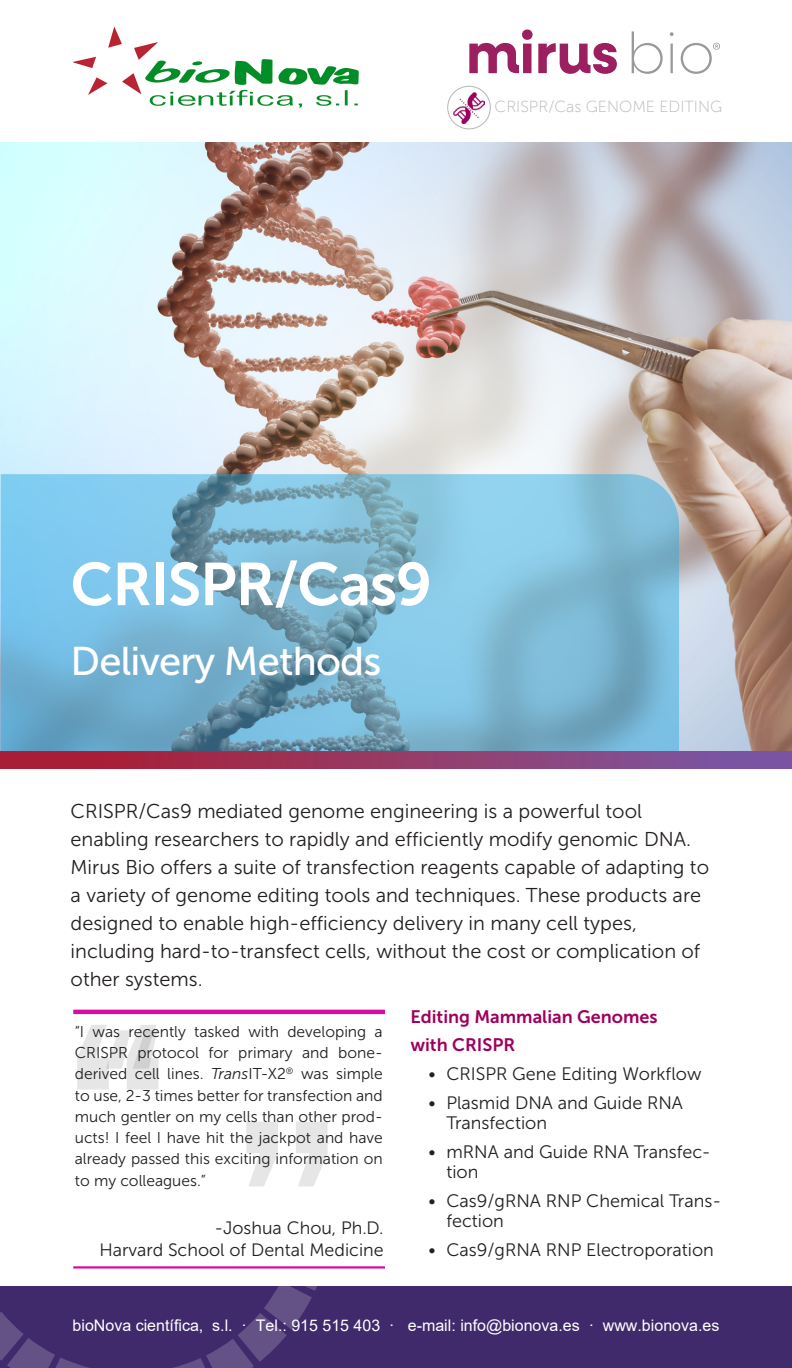
<style>
.page{position:relative;width:792px;height:1368px;background:#fff}
.page>*{position:absolute;margin:0;border:0;box-sizing:border-box;transform-origin:0 0}
.t1{font:700 223.4px "Trade Gothic LT Std";color:#231f20}
.t2{font:223.4px "Museo Sans 300";color:#231f20}
.t3{font:60px "Museo Sans 700";letter-spacing:-.02em;color:#fff}
.t4{font:40px "Museo Sans 500";letter-spacing:-.02em;color:#fff}
.t5{font:20px/28px "Museo Sans 300";color:#231f20}
.t6{font:18px/20px "Museo Sans 300";color:#231f20}
.t7{font:18px/28px "Museo Sans 700";color:#9e005d}
.t8{font:17.8px "Museo Sans 300";color:#231f20}
.t9{font:16px "Arial";color:#fff}
.t10{font:16px "Museo Sans 100";color:#b6b6b6}
.t11{font:15.6px/21.2px "Museo Sans 300";color:#231f20;text-align:justify}
.s1{font-style:italic}
</style>
<div class="page">
<svg style="left:469px;top:29px;width:148px;height:45px"></svg>
<svg style="left:632px;top:31px;width:31px;height:43px"></svg>
<svg style="left:670px;top:32px;width:4px;height:4px"></svg>
<hr style="left:671px;top:44px;width:2px;height:29px;background:#989999">
<svg style="left:681px;top:43px;width:39px;height:31px"></svg>
<div style="left:0;top:1286px;width:792px;height:82px;background:#412a6c"></div>
<svg style="left:0;top:1009px;width:334px;height:359px"></svg>
<img style="left:0;top:143px;width:792px;height:610px">
<div style="left:1px;top:751px;width:791px;height:18px;background:linear-gradient(to right,#af1929,#7a5aa7)"></div>
<svg style="left:1px;top:474px;width:678px;height:277px;background:#7ab6d2"></svg>
<img style="left:454px;top:93px;width:30px;height:30px">
<div style="left:447px;top:86px;width:44px;height:43px;border:1px solid #b6b6b6;border-radius:50%"></div>
<hr style="left:73px;top:1010px;width:312px;height:4px;background:#d90ba2">
<hr style="left:73px;top:1266px;width:312px;height:3px;background:#d90ba2">
<img style="left:73px;top:26px;width:286px;height:82px">
<p class="t10" style="left:495px;top:98px;width:229px">CRISPR/Cas GENOME EDITING</p>
<p class="t3" style="left:71px;top:551px;width:363px">CRISPR/Cas9</p>
<p class="t4" style="left:71px;top:640px;width:312px">Delivery Methods</p>
<p class="t5" style="left:71px;top:797px;width:640px">CRISPR/Cas9 mediated genome engineering is a powerful tool enabling researchers to rapidly and efficiently modify genomic DNA.<br>Mirus Bio offers a suite of transfection reagents capable of adapting to a variety of genome editing tools and techniques. These products are designed to enable high-efficiency delivery in many cell types, including hard-to-transfect cells, without the cost or complication of other systems.</p>
<p class="t11" style="left:75px;top:1021px;width:309px">“I was recently tasked with developing a CRISPR protocol for primary and bone&shy;derived cell lines. <span class="s1">Trans</span>IT-X2<sup>®</sup> was simple to use, 2-3 times better for transfection and much gentler on my cells than other prod&shy;ucts! I feel I have hit the jackpot and have already passed this exciting information on to my colleagues.”</p>
<h1 class="t2" style="left:93px;top:992px;width:76px">“</h1>
<h1 class="t1" style="left:237px;top:1066px;width:101px">”</h1>
<p class="t8" style="left:214px;top:1218px;width:171px">-Joshua Chou, Ph.D.</p>
<p class="t8" style="left:99px;top:1240px;width:286px">Harvard School of Dental Medicine</p>
<p class="t7" style="left:410px;top:1003px;width:249px">Editing Mammalian Genomes with CRISPR</p>
<p class="t6" style="left:428px;top:1064px;width:275px">• CRISPR Gene Editing Workflow</p>
<p class="t6" style="left:446px;top:1093px;width:238px;text-indent:-18px">• Plasmid DNA and Guide RNA<br>Transfection</p>
<p class="t6" style="left:446px;top:1142px;width:266px;text-indent:-18px">• mRNA and Guide RNA Transfec&shy;tion</p>
<p class="t6" style="left:446px;top:1191px;width:276px;text-indent:-18px">• Cas9/gRNA RNP Chemical Trans&shy;fection</p>
<p class="t6" style="left:428px;top:1240px;width:287px">• Cas9/gRNA RNP Electroporation</p>
<p class="t9" style="left:73px;top:1315px;width:648px">bioNova científica, s.l. · Tel.: 915 515 403 · e-mail: info@bionova.es · www.bionova.es</p>
</div>
